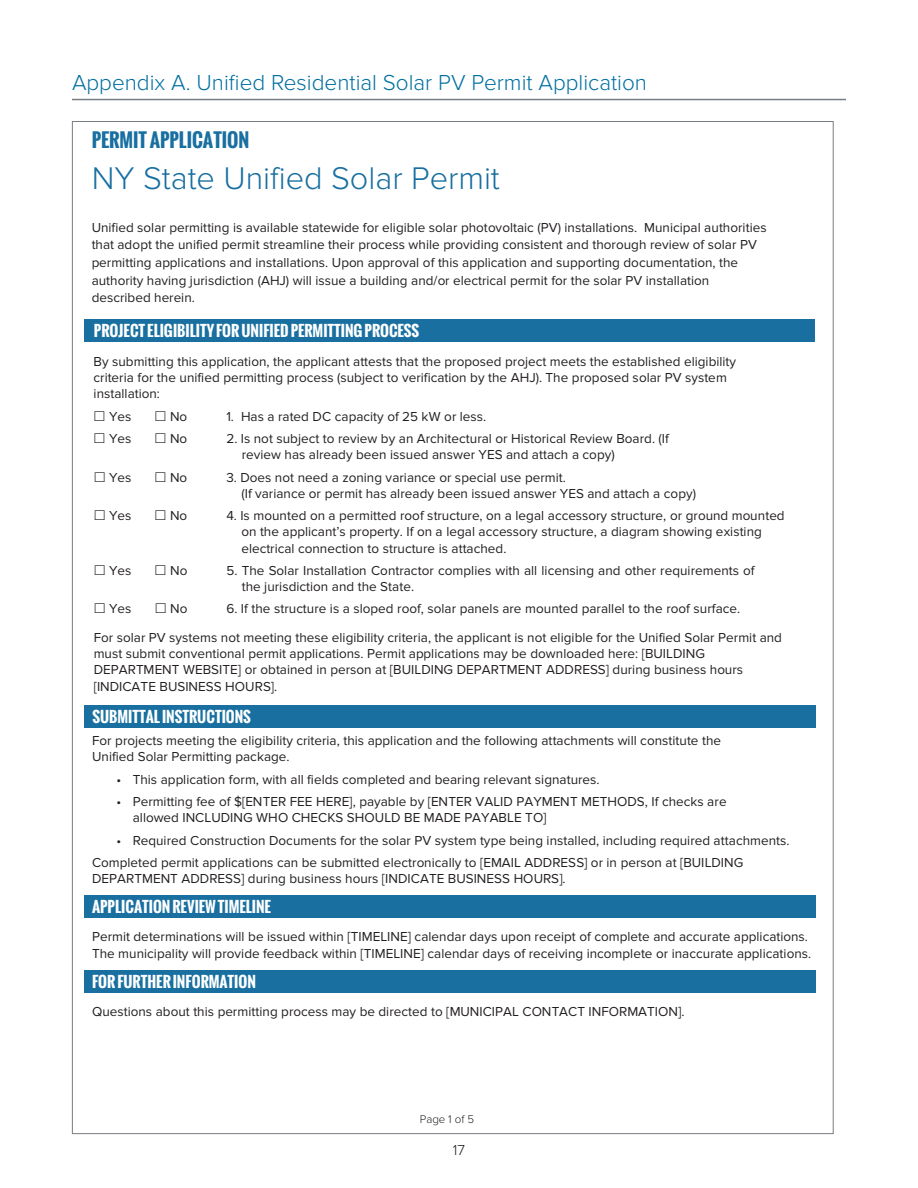
<style>
.page{position:relative;width:918px;height:1188px;background:#fff}
.page>*{position:absolute;margin:0;border:0;box-sizing:border-box;transform-origin:0 0}
.t1{font:300 32.55px "Proxima Nova";color:#186fa0}
.t2{font:300 22.5px "Proxima Nova";color:#006fa0}
.t3{font:700 19.05px "Oswald";color:#186fa0}
.t4{font:700 15px "Oswald";color:#fff}
.t5{font:300 15px "Proxima Nova";color:#231f20}
.t6{font:13.5px/16.4px "Proxima Nova";letter-spacing:.005em;color:#231f20}
.t7{font:300 11.55px "Proxima Nova";letter-spacing:.005em;color:#231f20}
</style>
<div class="page">
<hr style="left:72px;top:99px;width:774px;height:1px;background:#787d83">
<div style="left:84px;top:319px;width:731px;height:23px;background:#186fa0"></div>
<div style="left:85px;top:705px;width:731px;height:22px;background:#186fa0"></div>
<div style="left:84px;top:895px;width:731px;height:23px;background:#186fa0"></div>
<div style="left:84px;top:970px;width:731px;height:23px;background:#186fa0"></div>
<h2 class="t2" style="left:72px;top:69px;width:577px">Appendix A. Unified Residential Solar PV Permit Application</h2>
<h3 class="t3" style="left:92px;top:126px;width:159px">PERMITAPPLICATION</h3>
<h1 class="t1" style="left:92px;top:159px;width:410px">NY State Unified Solar Permit</h1>
<p class="t6" style="left:92px;top:219px;width:677px;line-height:17.5px">Unified solar permitting is available statewide for eligible solar photovoltaic (PV) installations. Municipal authorities that adopt the unified permit streamline their process while providing consistent and thorough review of solar PV permitting applications and installations. Upon approval of this application and supporting documentation, the authority having jurisdiction (AHJ) will issue a building and/or electrical permit for the solar PV installation described herein.</p>
<p class="t4" style="left:94px;top:319px;width:327px">PROJECT ELIGIBILITY FOR UNIFIED PERMITTINGPROCESS</p>
<p class="t6" style="left:94px;top:353px;width:644px">By submitting this application, the applicant attests that the proposed project meets the established eligibility criteria for the unified permitting process (subject to verification by the AHJ). The proposed solar PV system installation:</p>
<p class="t6" style="left:109px;top:408px;width:24px">Yes</p>
<p class="t6" style="left:170px;top:408px;width:19px">No</p>
<p class="t6" style="left:226px;top:408px;width:261px">1. Has a rated DC capacity of 25 kW or less.</p>
<p class="t6" style="left:109px;top:430px;width:24px">Yes</p>
<p class="t6" style="left:170px;top:430px;width:19px">No</p>
<p class="t6" style="left:242px;top:430px;width:429px;text-indent:-15px">2. Is not subject to review by an Architectural or Historical Review Board. (If review has already been issued answer YES and attach a copy)</p>
<p class="t6" style="left:109px;top:470px;width:24px">Yes</p>
<p class="t6" style="left:170px;top:470px;width:19px">No</p>
<p class="t6" style="left:241px;top:470px;width:456px;text-indent:-15px">3. Does not need a zoning variance or special use permit.<br>(If variance or permit has already been issued answer YES and attach a copy)</p>
<p class="t6" style="left:109px;top:507px;width:24px">Yes</p>
<p class="t6" style="left:170px;top:507px;width:19px">No</p>
<p class="t6" style="left:241px;top:507px;width:545px;text-indent:-15px">4. Is mounted on a permitted roof structure, on a legal accessory structure, or ground mounted on the applicant’s property. If on a legal accessory structure, a diagram showing existing electrical connection to structure is attached.</p>
<p class="t6" style="left:109px;top:562px;width:24px">Yes</p>
<p class="t6" style="left:170px;top:562px;width:19px">No</p>
<p class="t6" style="left:242px;top:562px;width:514px;text-indent:-15px">5. The Solar Installation Contractor complies with all licensing and other requirements of the jurisdiction and the State.</p>
<p class="t6" style="left:109px;top:601px;width:24px">Yes</p>
<p class="t6" style="left:170px;top:601px;width:19px">No</p>
<p class="t6" style="left:94px;top:595px;width:690px;line-height:28.2px;text-indent:133px">6. If the structure is a sloped roof, solar panels are mounted parallel to the roof surface.<br>For solar PV systems not meeting these eligibility criteria, the applicant is not eligible for the Unified Solar Permit and</p>
<p class="t6" style="left:94px;top:646px;width:651px">must submit conventional permit applications. Permit applications may be downloaded here: [BUILDING<br>DEPARTMENT WEBSITE] or obtained in person at [BUILDING DEPARTMENT ADDRESS] during business hours [INDICATE BUSINESS HOURS].</p>
<p class="t4" style="left:93px;top:705px;width:160px">SUBMITTAL INSTRUCTIONS</p>
<p class="t6" style="left:92px;top:733px;width:630px">For projects meeting the eligibility criteria, this application and the following attachments will constitute the<br>Unified Solar Permitting package.</p>
<p class="t6" style="left:117px;top:771px;width:485px">• This application form, with all fields completed and bearing relevant signatures.</p>
<p class="t6" style="left:133px;top:794px;width:595px;text-indent:-16px">• Permitting fee of $[ENTER FEE HERE], payable by [ENTER VALID PAYMENT METHODS, If checks are allowed INCLUDING WHO CHECKS SHOULD BE MADE PAYABLE TO]</p>
<p class="t6" style="left:92px;top:829px;width:699px;line-height:22.4px;text-indent:24px">• Required Construction Documents for the solar PV system type being installed, including required attachments.<br>Completed permit applications can be submitted electronically to [EMAIL ADDRESS] or in person at [BUILDING</p>
<p class="t6" style="left:92px;top:871px;width:475px">DEPARTMENT ADDRESS] during business hours [INDICATE BUSINESS HOURS].</p>
<p class="t4" style="left:92px;top:895px;width:180px">APPLICATION REVIEW TIMELINE</p>
<p class="t6" style="left:92px;top:929px;width:721px">Permit determinations will be issued within [TIMELINE] calendar days upon receipt of complete and accurate applications.<br>The municipality will provide feedback within [TIMELINE] calendar days of receiving incomplete or inaccurate applications.</p>
<p class="t4" style="left:92px;top:970px;width:166px">FOR FURTHER INFORMATION</p>
<p class="t6" style="left:92px;top:1004px;width:594px">Questions about this permitting process may be directed to [MUNICIPAL CONTACT INFORMATION].</p>
<p class="t7" style="left:420px;top:1112px;width:56px">Page 1 of 5</p>
<p class="t5" style="left:453px;top:1141px;width:14px">17</p>
</div>
